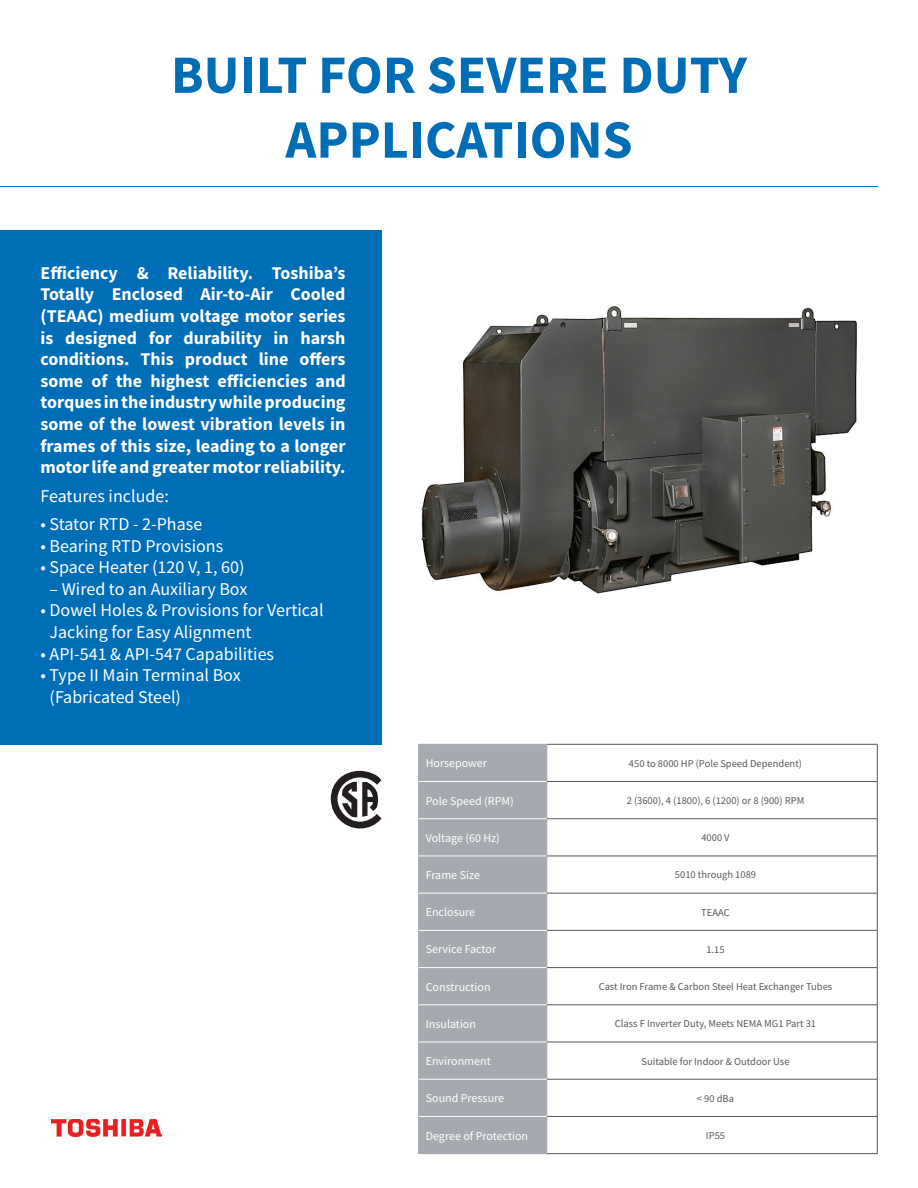
<style>
.page{position:relative;width:918px;height:1188px;background:#fff}
.page>*{position:absolute;margin:0;border:0;box-sizing:border-box;transform-origin:0 0}
.t1{font:700 54px/64.8px "Toshiba Sans";color:#006db7;text-align:center}
.t2{font:700 18px/21.6px "Toshiba Sans";color:#fff;text-align:justify}
.t3{font:18px/21.6px "Toshiba Sans";color:#fff}
.t4{font:12px "Toshiba Sans";color:#fff}
.t5{font:10.5px "Toshiba Sans";color:#57585a}
</style>
<div class="page">
<img style="left:51px;top:1119px;width:110px;height:17px">
<div style="left:0;top:230px;width:382px;height:514px;background:#006db7"></div>
<img style="left:421px;top:305px;width:436px;height:289px">
<hr style="left:0;top:186px;width:878px;height:1px;background:#006db7">
<div style="left:419px;top:745px;width:128px;height:408px;background:#a5aab0"></div>
<hr style="left:418px;top:744px;width:129px;height:1px;background:#a5aab0">
<hr style="left:418px;top:744px;width:1px;height:38px;background:#a5aab0">
<hr style="left:547px;top:744px;width:1px;height:38px;background:#a5aab0">
<hr style="left:418px;top:782px;width:1px;height:37px;background:#a5aab0">
<hr style="left:547px;top:782px;width:1px;height:37px;background:#a5aab0">
<hr style="left:418px;top:819px;width:1px;height:37px;background:#a5aab0">
<hr style="left:547px;top:819px;width:1px;height:37px;background:#a5aab0">
<hr style="left:418px;top:856px;width:1px;height:37px;background:#a5aab0">
<hr style="left:547px;top:856px;width:1px;height:37px;background:#a5aab0">
<hr style="left:418px;top:893px;width:1px;height:37px;background:#a5aab0">
<hr style="left:547px;top:893px;width:1px;height:37px;background:#a5aab0">
<hr style="left:418px;top:930px;width:1px;height:38px;background:#a5aab0">
<hr style="left:547px;top:930px;width:1px;height:38px;background:#a5aab0">
<hr style="left:418px;top:968px;width:1px;height:37px;background:#a5aab0">
<hr style="left:547px;top:968px;width:1px;height:37px;background:#a5aab0">
<hr style="left:418px;top:1005px;width:1px;height:37px;background:#a5aab0">
<hr style="left:547px;top:1005px;width:1px;height:37px;background:#a5aab0">
<hr style="left:418px;top:1042px;width:1px;height:37px;background:#a5aab0">
<hr style="left:547px;top:1042px;width:1px;height:37px;background:#a5aab0">
<hr style="left:418px;top:1079px;width:1px;height:37px;background:#a5aab0">
<hr style="left:547px;top:1079px;width:1px;height:37px;background:#a5aab0">
<hr style="left:418px;top:1116px;width:1px;height:37px;background:#a5aab0">
<hr style="left:547px;top:1116px;width:1px;height:37px;background:#a5aab0">
<hr style="left:418px;top:1153px;width:129px;height:1px;background:#a5aab0">
<hr style="left:419px;top:781px;width:128px;height:1px;background:#fff">
<hr style="left:419px;top:818px;width:128px;height:1px;background:#fff">
<hr style="left:419px;top:856px;width:128px;height:1px;background:#fff">
<hr style="left:419px;top:893px;width:128px;height:1px;background:#fff">
<hr style="left:419px;top:930px;width:128px;height:1px;background:#fff">
<hr style="left:419px;top:967px;width:128px;height:1px;background:#fff">
<hr style="left:419px;top:1005px;width:128px;height:1px;background:#fff">
<hr style="left:419px;top:1042px;width:128px;height:1px;background:#fff">
<hr style="left:419px;top:1079px;width:128px;height:1px;background:#fff">
<hr style="left:419px;top:1116px;width:128px;height:1px;background:#fff">
<hr style="left:547px;top:744px;width:331px;height:1px;background:#57585a">
<hr style="left:877px;top:744px;width:1px;height:37px;background:#57585a">
<hr style="left:547px;top:781px;width:331px;height:1px;background:#57585a">
<hr style="left:877px;top:782px;width:1px;height:37px;background:#57585a">
<hr style="left:547px;top:818px;width:331px;height:1px;background:#57585a">
<hr style="left:877px;top:819px;width:1px;height:37px;background:#57585a">
<hr style="left:547px;top:856px;width:331px;height:1px;background:#57585a">
<hr style="left:877px;top:856px;width:1px;height:37px;background:#57585a">
<hr style="left:547px;top:893px;width:331px;height:1px;background:#57585a">
<hr style="left:877px;top:893px;width:1px;height:37px;background:#57585a">
<hr style="left:547px;top:930px;width:331px;height:1px;background:#57585a">
<hr style="left:877px;top:931px;width:1px;height:36px;background:#57585a">
<hr style="left:547px;top:967px;width:331px;height:1px;background:#57585a">
<hr style="left:877px;top:968px;width:1px;height:37px;background:#57585a">
<hr style="left:547px;top:1005px;width:331px;height:1px;background:#57585a">
<hr style="left:877px;top:1005px;width:1px;height:37px;background:#57585a">
<hr style="left:547px;top:1042px;width:331px;height:1px;background:#57585a">
<hr style="left:877px;top:1042px;width:1px;height:37px;background:#57585a">
<hr style="left:547px;top:1079px;width:331px;height:1px;background:#57585a">
<hr style="left:877px;top:1079px;width:1px;height:37px;background:#57585a">
<hr style="left:547px;top:1116px;width:331px;height:1px;background:#57585a">
<hr style="left:877px;top:1117px;width:1px;height:36px;background:#57585a">
<hr style="left:547px;top:1153px;width:331px;height:1px;background:#57585a">
<svg style="left:331px;top:771px;width:51px;height:58px"></svg>
<h1 class="t1" style="left:171px;top:47px;width:578px">BUILT FOR SEVERE DUTY<br>APPLICATIONS</h1>
<p class="t2" style="left:40px;top:263px;width:307px">Efficiency &amp; Reliability. Toshiba’s Totally Enclosed Air-to-Air Cooled (TEAAC) medium voltage motor series is designed for durability in harsh conditions. This product line offers some of the highest efficiencies and torques in the industry while producing some of the lowest vibration levels in frames of this size, leading to a longer motor life and greater motor reliability.</p>
<p class="t3" style="left:40px;top:487px;width:130px">Features include:</p>
<p class="t3" style="left:40px;top:515px;width:163px">• Stator RTD - 2-Phase</p>
<p class="t3" style="left:40px;top:536px;width:184px">• Bearing RTD Provisions</p>
<p class="t3" style="left:40px;top:558px;width:206px">• Space Heater (120 V, 1, 60)</p>
<p class="t3" style="left:50px;top:580px;width:199px">– Wired to an Auxiliary Box</p>
<p class="t3" style="left:50px;top:601px;width:276px;text-indent:-9px">• Dowel Holes &amp; Provisions for Vertical<br>Jacking for Easy Alignment</p>
<p class="t3" style="left:40px;top:644px;width:235px">• API-541 &amp; API-547 Capabilities</p>
<p class="t3" style="left:50px;top:666px;width:193px;text-indent:-9px">• Type II Main Terminal Box (Fabricated Steel)</p>
<p class="t4" style="left:426px;top:759px;width:63px">Horsepower</p>
<p class="t5" style="left:629px;top:759px;width:175px">450 to 8000 HP (Pole Speed Dependent)</p>
<p class="t4" style="left:426px;top:796px;width:90px">Pole Speed (RPM)</p>
<p class="t5" style="left:627px;top:797px;width:179px">2 (3600), 4 (1800), 6 (1200) or 8 (900) RPM</p>
<p class="t4" style="left:426px;top:833px;width:76px">Voltage (60 Hz)</p>
<p class="t5" style="left:701px;top:834px;width:30px">4000 V</p>
<p class="t4" style="left:426px;top:870px;width:56px">Frame Size</p>
<p class="t5" style="left:675px;top:871px;width:83px">5010 through 1089</p>
<p class="t4" style="left:426px;top:908px;width:51px">Enclosure</p>
<p class="t5" style="left:701px;top:908px;width:30px">TEAAC</p>
<p class="t4" style="left:426px;top:945px;width:72px">Service Factor</p>
<p class="t5" style="left:706px;top:945px;width:20px">1.15</p>
<p class="t4" style="left:426px;top:982px;width:66px">Construction</p>
<p class="t5" style="left:599px;top:983px;width:235px">Cast Iron Frame &amp; Carbon Steel Heat Exchanger Tubes</p>
<p class="t4" style="left:426px;top:1019px;width:52px">Insulation</p>
<p class="t5" style="left:615px;top:1020px;width:203px">Class F Inverter Duty, Meets NEMA MG1 Part 31</p>
<p class="t4" style="left:426px;top:1057px;width:67px">Environment</p>
<p class="t5" style="left:642px;top:1057px;width:150px">Suitable for Indoor &amp; Outdoor Use</p>
<p class="t4" style="left:426px;top:1094px;width:80px">Sound Pressure</p>
<p class="t5" style="left:697px;top:1094px;width:39px">&lt; 90 dBa</p>
<p class="t4" style="left:426px;top:1131px;width:104px">Degree of Protection</p>
<p class="t5" style="left:706px;top:1131px;width:21px">IP55</p>
</div>
